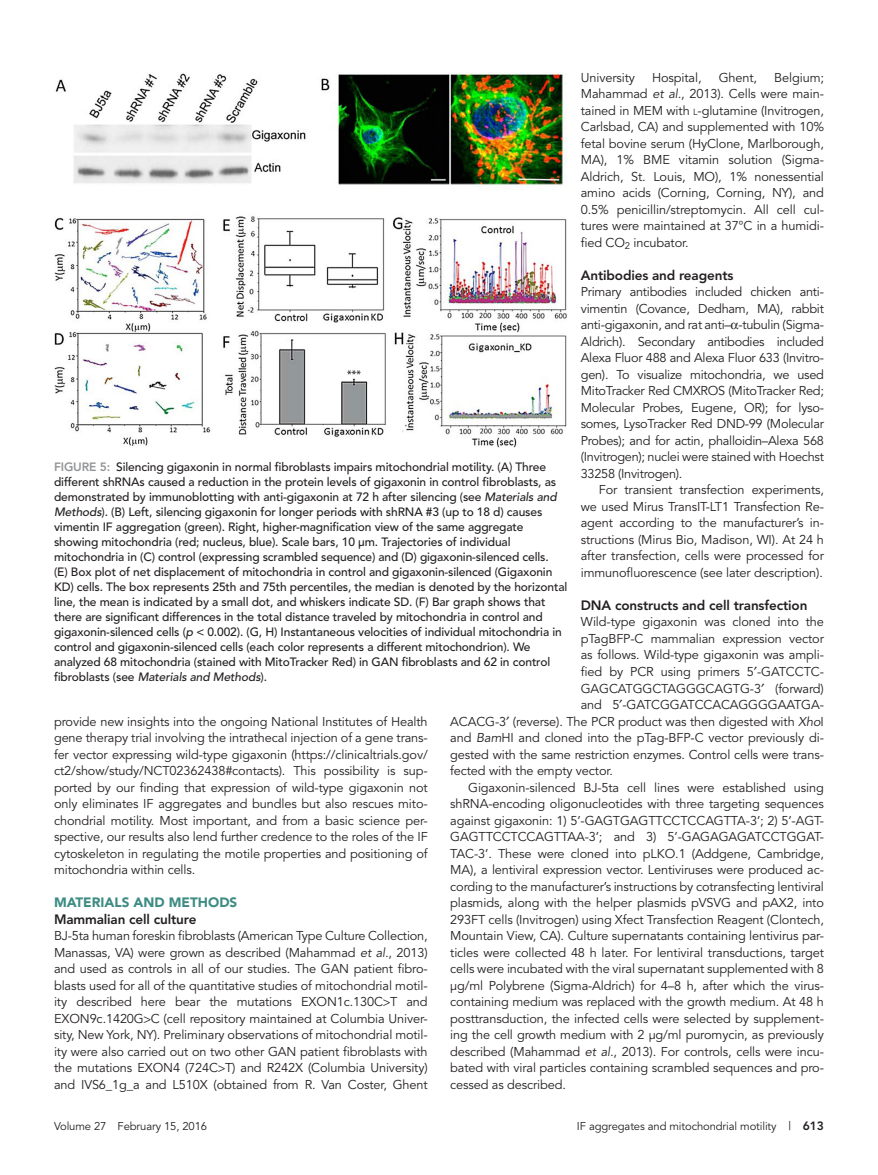
<style>
.page{position:relative;width:878px;height:1175px;background:#fff}
.page>*{position:absolute;margin:0;border:0;box-sizing:border-box;transform-origin:0 0}
.H2afterH1{font:800 13.5px "Avenir";letter-spacing:-.01em;color:#231f20}
.t1{font:900 13.5px "Avenir";color:#3e8c83}
.Para{font:12.75px/16.5px "Avenir";letter-spacing:-.01em;color:#231f20;text-align:justify}
.ParaFL{font:12.75px/16.5px "Avenir";letter-spacing:-.01em;color:#231f20;text-align:justify}
.FigCaption{font:500 12px/15px "Avenir";letter-spacing:-.01em;color:#231f20}
.t2{font:11.25px "Avenir";letter-spacing:-.01em;color:#231f20}
.s1{font-style:italic}
.s2{font-size:8.85px}
.s3{font-weight:800;color:#939598}
.s4{font-size:12px}
.s5{font-weight:800;font-size:12px}
</style>
<div class="page">
<img style="left:54px;top:72px;width:513px;height:375px">
<p class="ParaFL" style="left:580px;top:69px;width:245px;text-indent:193px">Belgium; Mahammad <span class="s1">et al.</span>, 2013). Cells were main&shy;tained in MEM with <span class="s2">l</span>-glutamine (Invitrogen, Carlsbad, CA) and supplemented with 10% fetal bovine serum (HyClone, Marlborough, MA), 1% BME vitamin solution (Sigma-Aldrich, St. Louis, MO), 1% nonessential amino acids (Corning, Corning, NY), and 0.5% penicillin/streptomycin. All cell cul&shy;tures were maintained at 37°C in a humidi&shy;fied CO<sub>2</sub> incubator.</p>
<h2 class="H2afterH1" style="left:580px;top:267px;width:154px">Antibodies and reagents</h2>
<p class="ParaFL" style="left:580px;top:284px;width:245px">Primary antibodies included chicken anti&shy;vimentin (Covance, Dedham, MA), rabbit anti-gigaxonin, and rat anti– -tubulin (Sigma-Aldrich). Secondary antibodies included Alexa Fluor 488 and Alexa Fluor 633 (Invitro&shy;gen). To visualize mitochondria, we used MitoTracker Red CMXROS (MitoTracker Red; Molecular Probes, Eugene, OR); for lyso&shy;somes, LysoTracker Red DND-99 (Molecular Probes); and for actin, phalloidin–Alexa 568 (Invitrogen); nuclei were stained with Hoechst 33258 (Invitrogen).</p>
<p class="Para" style="left:580px;top:482px;width:245px;text-indent:18px">For transient transfection experiments, we used Mirus TransIT-LT1 Transfection Re&shy;agent according to the manufacturer’s in&shy;structions (Mirus Bio, Madison, WI). At 24 h after transfection, cells were processed for immunofluorescence (see later description).</p>
<h2 class="H2afterH1" style="left:580px;top:597px;width:228px">DNA constructs and cell transfection</h2>
<p class="ParaFL" style="left:580px;top:614px;width:245px">Wild-type gigaxonin was cloned into the</p>
<p class="ParaFL" style="left:580px;top:630px;width:244px">pTagBFP-C mammalian expression vector</p>
<p class="ParaFL" style="left:580px;top:647px;width:245px">as follows. Wild-type gigaxonin was ampli-</p>
<p class="ParaFL" style="left:580px;top:663px;width:245px">fied by PCR using primers 5 -GATCCTC-</p>
<p class="ParaFL" style="left:580px;top:680px;width:245px">GAGCATGGCTAGGGCAGTG-3 (forward)</p>
<p class="ParaFL" style="left:580px;top:696px;width:244px">and 5 -GATCGGATCCACAGGGGAATGA-</p>
<p class="ParaFL" style="left:450px;top:713px;width:375px">ACACG-3 (reverse). The PCR product was then digested with <span class="s1">Xho</span>I</p>
<p class="ParaFL" style="left:450px;top:729px;width:375px">and <span class="s1">Bam</span>HI and cloned into the pTag-BFP-C vector previously di-</p>
<p class="ParaFL" style="left:450px;top:746px;width:375px">gested with the same restriction enzymes. Control cells were trans-</p>
<p class="ParaFL" style="left:450px;top:762px;width:164px">fected with the empty vector.</p>
<p class="Para" style="left:450px;top:779px;width:375px;text-indent:18px">Gigaxonin-silenced BJ-5ta cell lines were established using shRNA-encoding oligonucleotides with three targeting sequences against gigaxonin: 1) 5’-GAGTGAGTTCCTCCAGTTA-3’; 2) 5’-AGT-GAGTTCCTCCAGTTAA-3’; and 3) 5’-GAGAGAGATCCTGGAT-TAC-3’. These were cloned into pLKO.1 (Addgene, Cambridge, MA), a lentiviral expression vector. Lentiviruses were produced ac&shy;cording to the manufacturer’s instructions by cotransfecting lentiviral plasmids, along with the helper plasmids pVSVG and pAX2, into 293FT cells (Invitrogen) using Xfect Transfection Reagent (Clontech, Mountain View, CA). Culture supernatants containing lentivirus par&shy;ticles were collected 48 h later. For lentiviral transductions, target cells were incubated with the viral supernatant supplemented with 8 μg/ml Polybrene (Sigma-Aldrich) for 4–8 h, after which the virus&shy;containing medium was replaced with the growth medium. At 48 h posttransduction, the infected cells were selected by supplement&shy;ing the cell growth medium with 2 μg/ml puromycin, as previously described (Mahammad <span class="s1">et al.</span>, 2013). For controls, cells were incu&shy;bated with viral particles containing scrambled sequences and pro&shy;cessed as described.</p>
<p class="ParaFL" style="left:580px;top:69px;width:56px">University</p>
<p class="ParaFL" style="left:652px;top:69px;width:51px">Hospital,</p>
<p class="ParaFL" style="left:718px;top:69px;width:40px">Ghent,</p>
<p class="FigCaption" style="left:54px;top:460px;width:515px"><span class="s3">FIGURE 5:</span> Silencing gigaxonin in normal fibroblasts impairs mitochondrial motility. (A) Three different shRNAs caused a reduction in the protein levels of gigaxonin in control fibroblasts, as demonstrated by immunoblotting with anti-gigaxonin at 72 h after silencing (see <span class="s1">Materials and Methods</span>). (B) Left, silencing gigaxonin for longer periods with shRNA #3 (up to 18 d) causes vimentin IF aggregation (green). Right, higher-magnification view of the same aggregate showing mitochondria (red; nucleus, blue). Scale bars, 10 μm. Trajectories of individual mitochondria in (C) control (expressing scrambled sequence) and (D) gigaxonin-silenced cells.<br>(E) Box plot of net displacement of mitochondria in control and gigaxonin-silenced (Gigaxonin KD) cells. The box represents 25th and 75th percentiles, the median is denoted by the horizontal line, the mean is indicated by a small dot, and whiskers indicate SD. (F) Bar graph shows that there are significant differences in the total distance traveled by mitochondria in control and gigaxonin-silenced cells (<span class="s1">p</span> &lt; 0.002). (G, H) Instantaneous velocities of individual mitochondria in control and gigaxonin-silenced cells (each color represents a different mitochondrion). We analyzed 68 mitochondria (stained with MitoTracker Red) in GAN fibroblasts and 62 in control fibroblasts (see <span class="s1">Materials and Methods</span>).</p>
<p class="Para" style="left:54px;top:713px;width:375px">provide new insights into the ongoing National Institutes of Health gene therapy trial involving the intrathecal injection of a gene trans&shy;fer vector expressing wild-type gigaxonin (https://clinicaltrials.gov/ ct2/show/study/NCT02362438#contacts). This possibility is sup&shy;ported by our finding that expression of wild-type gigaxonin not only eliminates IF aggregates and bundles but also rescues mito&shy;chondrial motility. Most important, and from a basic science per&shy;spective, our results also lend further credence to the roles of the IF cytoskeleton in regulating the motile properties and positioning of mitochondria within cells.</p>
<h1 class="t1" style="left:54px;top:894px;width:185px">MATERIALS AND METHODS</h1>
<p class="H2afterH1" style="left:54px;top:911px;width:144px">Mammalian cell culture</p>
<p class="ParaFL" style="left:54px;top:927px;width:375px">BJ-5ta human foreskin fibroblasts (American Type Culture Collection, Manassas, VA) were grown as described (Mahammad <span class="s1">et al.</span>, 2013) and used as controls in all of our studies. The GAN patient fibro&shy;blasts used for all of the quantitative studies of mitochondrial motil&shy;ity described here bear the mutations EXON1c.130C T and EXON9c.1420G C (cell repository maintained at Columbia Univer&shy;sity, New York, NY). Preliminary observations of mitochondrial motil&shy;ity were also carried out on two other GAN patient fibroblasts with the mutations EXON4 (724C T) and R242X (Columbia University) and IVS6_1g_a and L510X (obtained from R. Van Coster, Ghent</p>
<p class="t2" style="left:54px;top:1119px;width:154px">Volume 27 February 15, 2016</p>
<p class="t2" style="left:577px;top:1119px;width:248px">IF aggregates and mitochondrial motility <span class="s4">|</span> <span class="s5">613</span></p>
</div>
